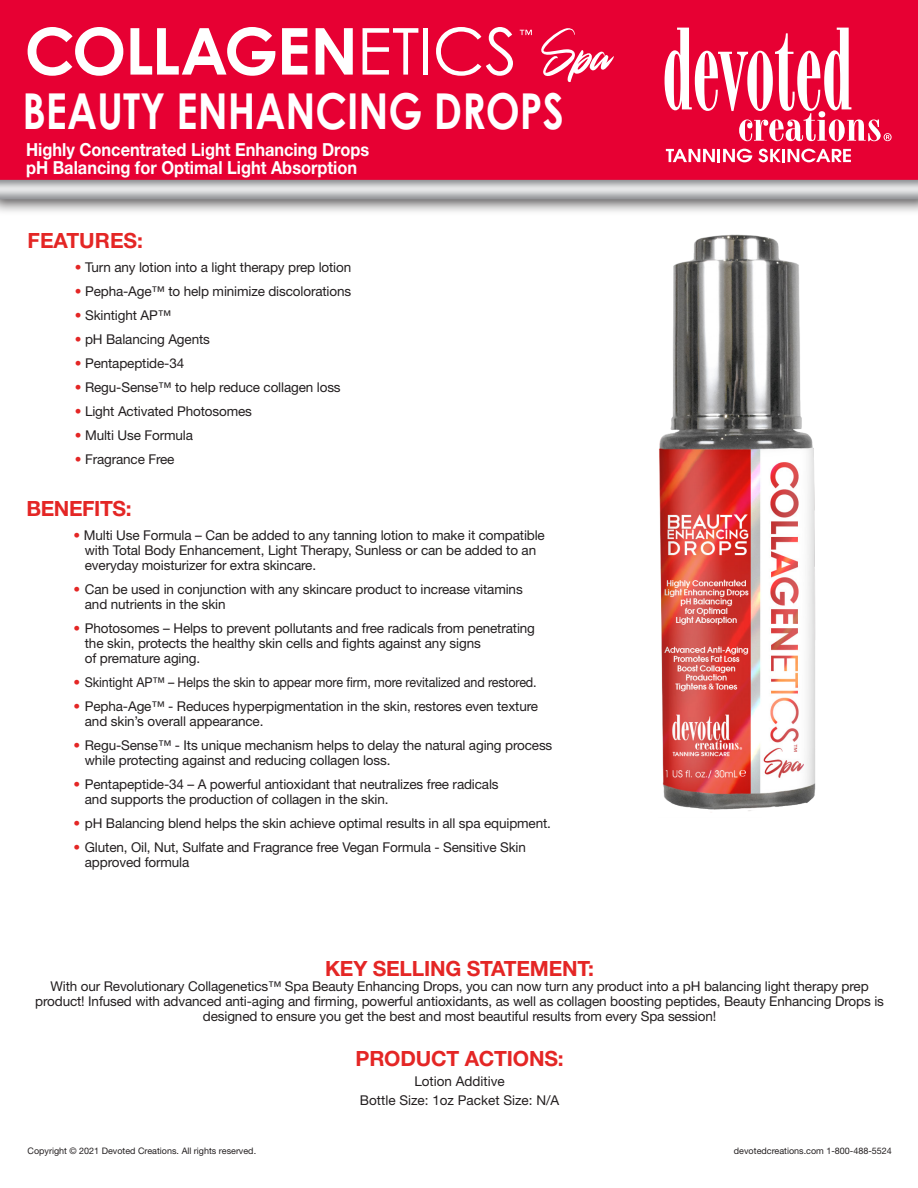
<style>
.page{position:relative;width:918px;height:1188px;background:#fff}
.page>*{position:absolute;margin:0;border:0;box-sizing:border-box;transform-origin:0 0}
.t1{font:700 49.5px "Century Gothic";color:#fff;scale:.82 1}
.t2{font:700 21px "Helvetica Neue LT Std";letter-spacing:-.01em;color:#e42625}
.t3{font:700 18px "Helvetica Neue LT Std";color:#fff;scale:.91 1}
.t4{font:13.5px/15px "Helvetica Neue LT Std";letter-spacing:-.01em;color:#231f20;text-align:center}
.t5{font:13.5px "Helvetica Neue LT Std";letter-spacing:-.01em;color:#231f20;scale:.93 1}
.t6{font:9px "Helvetica Neue LT Std";color:#231f20}
.s1{color:#e42625}
</style>
<div class="page">
<img style="left:1px;top:0;width:917px;height:212px">
<svg style="left:665px;top:28px;width:227px;height:113px"></svg>
<svg style="left:666px;top:149px;width:86px;height:13px"></svg>
<svg style="left:758px;top:149px;width:93px;height:13px"></svg>
<svg style="left:28px;top:27px;width:95px;height:49px"></svg>
<svg style="left:130px;top:27px;width:145px;height:49px"></svg>
<svg style="left:282px;top:28px;width:25px;height:47px"></svg>
<svg style="left:316px;top:28px;width:37px;height:47px"></svg>
<svg style="left:363px;top:28px;width:55px;height:47px"></svg>
<hr style="left:424px;top:28px;width:4px;height:47px;background:#fff">
<svg style="left:436px;top:27px;width:77px;height:49px"></svg>
<svg style="left:520px;top:30px;width:12px;height:5px"></svg>
<svg style="left:538px;top:27px;width:76px;height:57px;background:#eb345c"></svg>
<img style="left:659px;top:234px;width:157px;height:577px">
<p class="t1" style="left:22px;top:80px;width:662px">BEAUTY ENHANCING DROPS</p>
<p class="t3" style="left:26px;top:138px;width:379px">Highly Concentrated Light Enhancing Drops</p>
<p class="t3" style="left:26px;top:156px;width:365px">pH Balancing for Optimal Light Absorption</p>
<p class="t2" style="left:28px;top:228px;width:117px">FEATURES:</p>
<p class="t4" style="left:75px;top:260px;width:278px"><span class="s1">•</span> Turn any lotion into a light therapy prep lotion</p>
<p class="t4" style="left:75px;top:284px;width:278px"><span class="s1">•</span> Pepha-Age™ to help minimize discolorations</p>
<p class="t4" style="left:75px;top:308px;width:98px"><span class="s1">•</span> Skintight AP™</p>
<p class="t4" style="left:75px;top:332px;width:137px"><span class="s1">•</span> pH Balancing Agents</p>
<p class="t4" style="left:75px;top:356px;width:111px"><span class="s1">•</span> Pentapeptide-34</p>
<p class="t4" style="left:75px;top:380px;width:267px"><span class="s1">•</span> Regu-Sense™ to help reduce collagen loss</p>
<p class="t4" style="left:75px;top:404px;width:179px"><span class="s1">•</span> Light Activated Photosomes</p>
<p class="t4" style="left:75px;top:428px;width:120px"><span class="s1">•</span> Multi Use Formula</p>
<p class="t4" style="left:75px;top:452px;width:101px"><span class="s1">•</span> Fragrance Free</p>
<p class="t2" style="left:26px;top:496px;width:107px">BENEFITS:</p>
<p class="t4" style="left:74px;top:528px;width:473px"><span class="s1">•</span> Multi Use Formula – Can be added to any tanning lotion to make it compatible</p>
<p class="t4" style="left:85px;top:543px;width:453px">with Total Body Enhancement, Light Therapy, Sunless or can be added to an</p>
<p class="t4" style="left:85px;top:558px;width:233px">everyday moisturizer for extra skincare.</p>
<p class="t4" style="left:74px;top:582px;width:451px"><span class="s1">•</span> Can be used in conjunction with any skincare product to increase vitamins</p>
<p class="t4" style="left:85px;top:597px;width:142px">and nutrients in the skin</p>
<p class="t4" style="left:74px;top:621px;width:463px"><span class="s1">•</span> Photosomes – Helps to prevent pollutants and free radicals from penetrating</p>
<p class="t4" style="left:85px;top:636px;width:397px">the skin, protects the healthy skin cells and fights against any signs</p>
<p class="t4" style="left:85px;top:651px;width:117px">of premature aging.</p>
<p class="t5" style="left:74px;top:674px;width:500px"><span class="s1">•</span> Skintight AP™ – Helps the skin to appear more firm, more revitalized and restored.</p>
<p class="t4" style="left:74px;top:699px;width:466px"><span class="s1">•</span> Pepha-Age™ - Reduces hyperpigmentation in the skin, restores even texture</p>
<p class="t4" style="left:85px;top:714px;width:180px">and skin’s overall appearance.</p>
<p class="t4" style="left:74px;top:738px;width:480px"><span class="s1">•</span> Regu-Sense™ - Its unique mechanism helps to delay the natural aging process</p>
<p class="t4" style="left:85px;top:753px;width:307px">while protecting against and reducing collagen loss.</p>
<p class="t4" style="left:74px;top:777px;width:427px"><span class="s1">•</span> Pentapeptide-34 – A powerful antioxidant that neutralizes free radicals</p>
<p class="t4" style="left:85px;top:792px;width:305px">and supports the production of collagen in the skin.</p>
<p class="t4" style="left:74px;top:816px;width:479px"><span class="s1">•</span> pH Balancing blend helps the skin achieve optimal results in all spa equipment.</p>
<p class="t4" style="left:74px;top:840px;width:454px"><span class="s1">•</span> Gluten, Oil, Nut, Sulfate and Fragrance free Vegan Formula - Sensitive Skin</p>
<p class="t4" style="left:85px;top:855px;width:106px">approved formula</p>
<p class="t2" style="left:325px;top:956px;width:271px">KEY SELLING STATEMENT:</p>
<p class="t4" style="left:35px;top:979px;width:850px">With our Revolutionary Collagenetics™ Spa Beauty Enhancing Drops, you can now turn any product into a pH balancing light therapy prep product! Infused with advanced anti-aging and firming, powerful antioxidants, as well as collagen boosting peptides, Beauty Enhancing Drops is designed to ensure you get the best and most beautiful results from every Spa session!</p>
<p class="t2" style="left:356px;top:1046px;width:210px">PRODUCT ACTIONS:</p>
<p class="t4" style="left:414px;top:1073px;width:92px">Lotion Additive</p>
<p class="t4" style="left:360px;top:1093px;width:201px">Bottle Size: 1oz Packet Size: N/A</p>
<p class="t6" style="left:28px;top:1146px;width:230px">Copyright © 2021 Devoted Creations. All rights reserved.</p>
<p class="t6" style="left:734px;top:1146px;width:159px">devotedcreations.com 1-800-488-5524</p>
</div>
